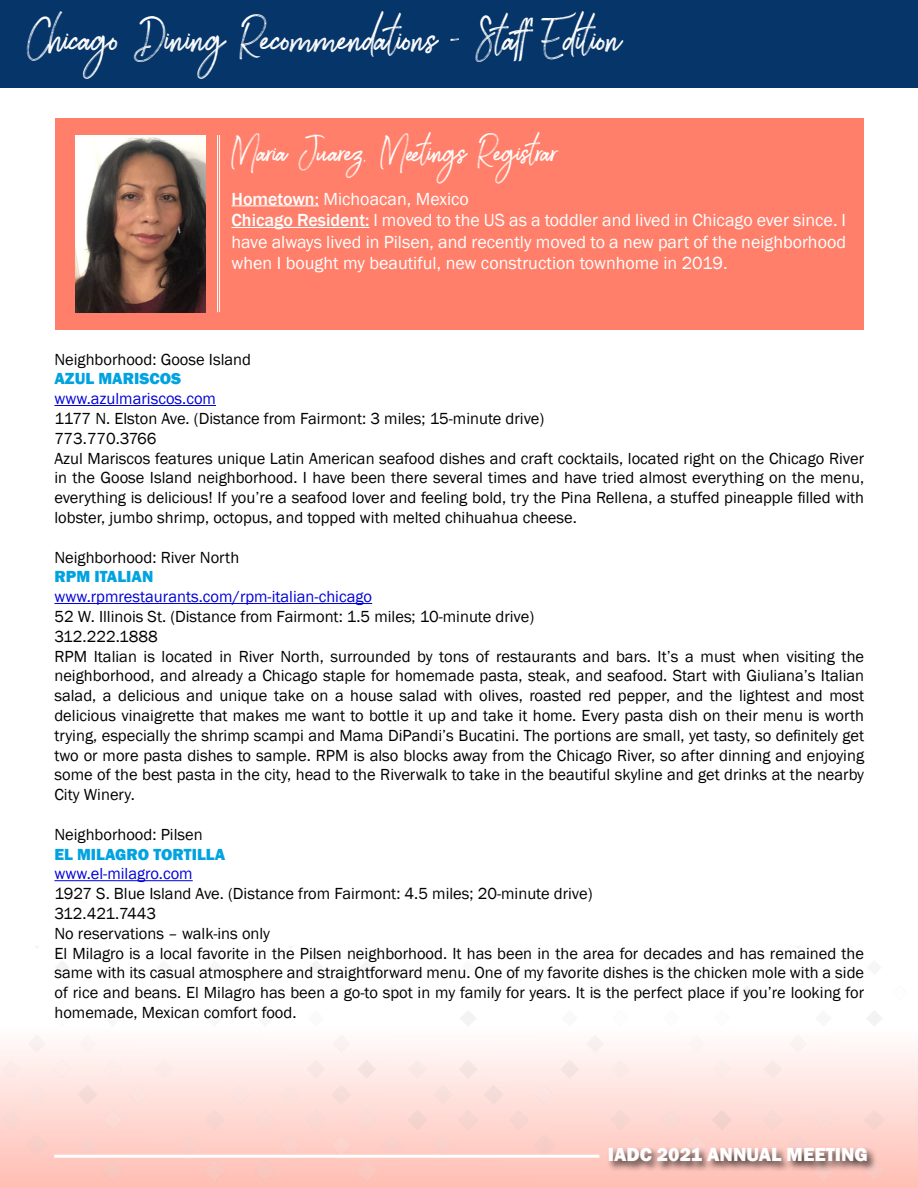
<style>
.page{position:relative;width:918px;height:1188px;background:#fff}
.page>*{position:absolute;margin:0;border:0;box-sizing:border-box;transform-origin:0 0}
.t1{font:48px "Brownhill Script";color:#fff}
.t2{font:37.5px "Brownhill Script";color:#fff}
.t3{font:800 19.5px "Franklin Gothic";color:#fff}
.t4{font:18px/21.6px "Franklin Gothic";color:#fff}
.t5{font:16.5px/19.8px "Franklin Gothic";color:#000}
.t6{font:16.5px "Franklin Gothic";color:#0000d9}
.t7{font:800 16.5px "Franklin Gothic";color:#00a3e0}
.s1{font-weight:500}
</style>
<div class="page">
<div style="left:0;top:1012px;width:918px;height:176px;background:#ffbfb5"></div>
<img style="left:0;top:947px;width:918px;height:232px">
<hr style="left:54px;top:1155px;width:545px;height:3px;background:#fff">
<div style="left:607px;top:1146px;width:270px;height:26px;background:#000;opacity:.75"></div>
<div style="left:0;top:0;width:918px;height:87px;background:#063569"></div>
<hr style="left:54px;top:405px;width:162px;height:1px;background:#0000d9">
<hr style="left:54px;top:603px;width:318px;height:1px;background:#0000d9">
<hr style="left:54px;top:880px;width:139px;height:1px;background:#0000d9">
<div style="left:56px;top:118px;width:808px;height:212px;background:#ff7f6a"></div>
<img style="left:76px;top:135px;width:130px;height:177px">
<hr style="left:232px;top:205px;width:87px;height:1px;background:#fff">
<hr style="left:232px;top:227px;width:137px;height:1px;background:#fff">
<hr style="left:219px;top:135px;width:1px;height:177px;background:#fff">
<hr style="left:217px;top:135px;width:1px;height:177px;background:#fff">
<h1 class="t1" style="left:27px;top:6px;width:596px">Chicago Dining Recommendations - Staff Edition</h1>
<h2 class="t2" style="left:232px;top:126px;width:328px">Maria Juarez, Meetings Registrar</h2>
<p class="t4" style="left:232px;top:188px;width:616px"><span class="s1">Hometown:</span> Michoacan, Mexico<br><span class="s1">Chicago Resident:</span> I moved to the US as a toddler and lived in Chicago ever since. I have always lived in Pilsen, and recently moved to a new part of the neighborhood when I bought my beautiful, new construction townhome in 2019.</p>
<p class="t5" style="left:54px;top:350px;width:198px">Neighborhood: Goose Island</p>
<p class="t7" style="left:54px;top:368px;width:128px">AZUL MARISCOS</p>
<p class="t6" style="left:54px;top:389px;width:163px">www.azulmariscos.com</p>
<p class="t5" style="left:54px;top:409px;width:811px">1177 N. Elston Ave. (Distance from Fairmont: 3 miles; 15-minute drive)<br>773.770.3766<br>Azul Mariscos features unique Latin American seafood dishes and craft cocktails, located right on the Chicago River in the Goose Island neighborhood. I have been there several times and have tried almost everything on the menu, everything is delicious! If you’re a seafood lover and feeling bold, try the Pina Rellena, a stuffed pineapple filled with lobster, jumbo shrimp, octopus, and topped with melted chihuahua cheese.</p>
<p class="t5" style="left:54px;top:548px;width:186px">Neighborhood: River North</p>
<p class="t7" style="left:54px;top:566px;width:101px">RPM ITALIAN</p>
<p class="t6" style="left:54px;top:587px;width:319px">www.rpmrestaurants.com/rpm-italian-chicago</p>
<p class="t5" style="left:54px;top:607px;width:811px">52 W. Illinois St. (Distance from Fairmont: 1.5 miles; 10-minute drive)<br>312.222.1888<br>RPM Italian is located in River North, surrounded by tons of restaurants and bars. It’s a must when visiting the neighborhood, and already a Chicago staple for homemade pasta, steak, and seafood. Start with Giuliana’s Italian salad, a delicious and unique take on a house salad with olives, roasted red pepper, and the lightest and most delicious vinaigrette that makes me want to bottle it up and take it home. Every pasta dish on their menu is worth trying, especially the shrimp scampi and Mama DiPandi’s Bucatini. The portions are small, yet tasty, so definitely get two or more pasta dishes to sample. RPM is also blocks away from the Chicago River, so after dinning and enjoying some of the best pasta in the city, head to the Riverwalk to take in the beautiful skyline and get drinks at the nearby City Winery.</p>
<p class="t5" style="left:54px;top:825px;width:150px">Neighborhood: Pilsen</p>
<p class="t7" style="left:54px;top:843px;width:172px">EL MILAGRO TORTILLA</p>
<p class="t6" style="left:54px;top:864px;width:140px">www.el-milagro.com</p>
<p class="t5" style="left:54px;top:884px;width:811px">1927 S. Blue Island Ave. (Distance from Fairmont: 4.5 miles; 20-minute drive)<br>312.421.7443<br>No reservations – walk-ins only<br>El Milagro is a local favorite in the Pilsen neighborhood. It has been in the area for decades and has remained the same with its casual atmosphere and straightforward menu. One of my favorite dishes is the chicken mole with a side of rice and beans. El Milagro has been a go-to spot in my family for years. It is the perfect place if you’re looking for homemade, Mexican comfort food.</p>
<p class="t3" style="left:608px;top:1142px;width:262px">IADC 2021 ANNUAL MEETING</p>
</div>
